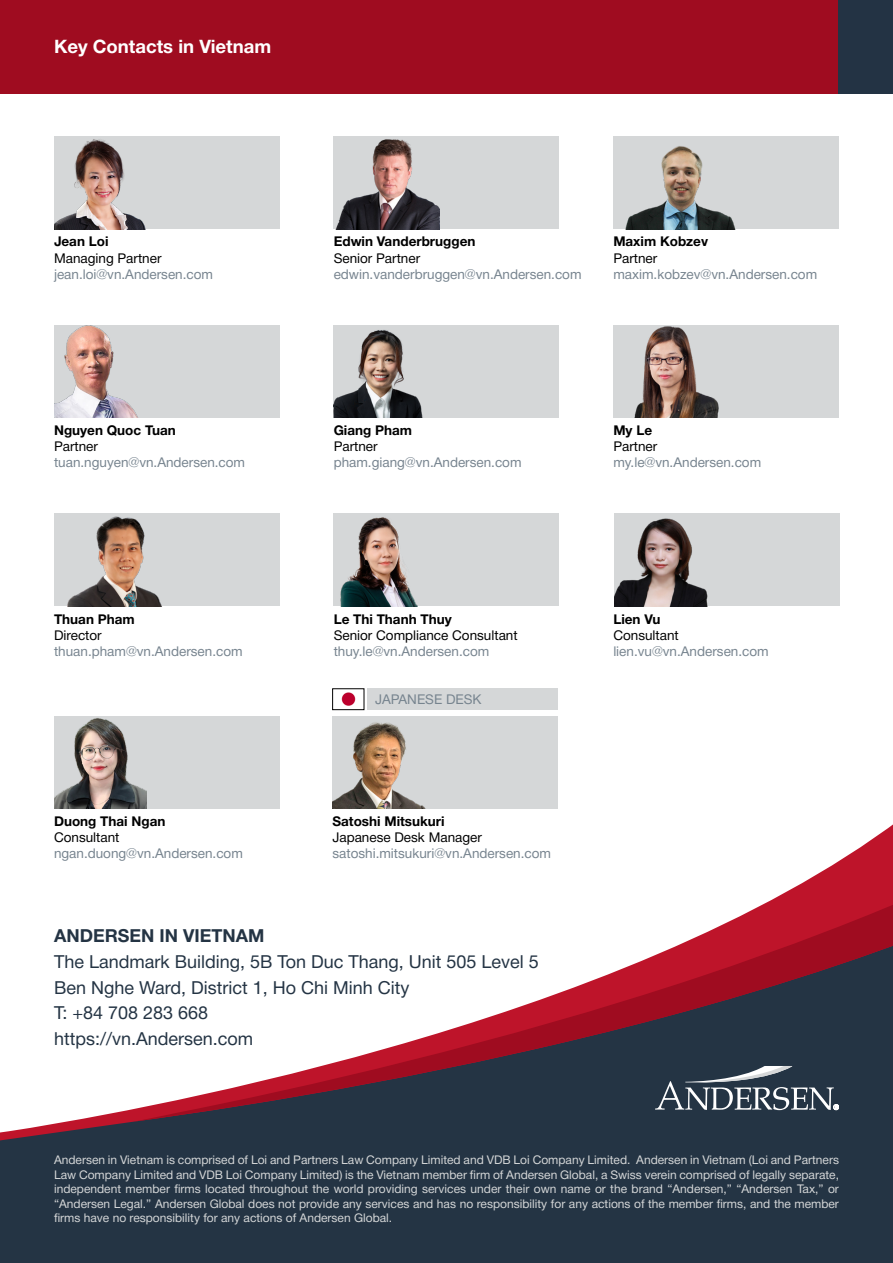
<style>
.page{position:relative;width:893px;height:1263px;background:#fff}
.page>*{position:absolute;margin:0;border:0;box-sizing:border-box;transform-origin:0 0}
.t1{font:700 18.6px "Helvetica Neue";color:#fff}
.t2{font:18px/25.5px "Helvetica Neue";color:#243444}
.t3{font:700 18px "Helvetica Neue";color:#243444}
.t4{font:13.5px "Helvetica Neue";color:#77848f}
.t5{font:13.5px "Helvetica Neue";color:#000}
.t6{font:700 13.5px "Helvetica Neue";color:#000}
.t7{font:12px/14.4px "Helvetica Neue";color:#d5d7d8;text-align:justify}
</style>
<div class="page">
<div style="left:1px;top:1142px;width:892px;height:121px;background:#243444"></div>
<svg style="left:1px;top:1114px;width:892px;height:28px;background:#383d4d"></svg>
<svg style="left:107px;top:824px;width:786px;height:298px"></svg>
<div style="left:0;top:0;width:839px;height:94px;background:#9f0c20"></div>
<div style="left:839px;top:0;width:54px;height:94px;background:#233344"></div>
<div style="left:334px;top:136px;width:225px;height:93px;background:#d5d7d8"></div>
<img style="left:336px;top:139px;width:104px;height:90px">
<div style="left:54px;top:136px;width:226px;height:93px;background:#d5d7d8"></div>
<img style="left:54px;top:139px;width:92px;height:90px">
<div style="left:613px;top:136px;width:226px;height:93px;background:#d5d7d8"></div>
<img style="left:625px;top:146px;width:111px;height:83px">
<div style="left:54px;top:325px;width:226px;height:93px;background:#d5d7d8"></div>
<img style="left:54px;top:325px;width:84px;height:93px">
<div style="left:334px;top:325px;width:225px;height:93px;background:#d5d7d8"></div>
<img style="left:334px;top:330px;width:89px;height:88px">
<div style="left:613px;top:325px;width:226px;height:93px;background:#d5d7d8"></div>
<img style="left:634px;top:326px;width:85px;height:92px">
<div style="left:614px;top:513px;width:226px;height:93px;background:#d5d7d8"></div>
<img style="left:614px;top:518px;width:93px;height:88px">
<div style="left:54px;top:513px;width:226px;height:93px;background:#d5d7d8"></div>
<img style="left:67px;top:516px;width:95px;height:90px">
<div style="left:334px;top:513px;width:225px;height:93px;background:#d5d7d8"></div>
<img style="left:340px;top:517px;width:78px;height:89px">
<svg style="left:655px;top:1066px;width:184px;height:44px;background:#4f5c69"></svg>
<img style="left:0;top:0;width:1px;height:1263px">
<div style="left:54px;top:716px;width:226px;height:93px;background:#d5d7d8"></div>
<img style="left:54px;top:718px;width:93px;height:91px">
<div style="left:368px;top:688px;width:190px;height:22px;background:#d5d7d8"></div>
<div style="left:332px;top:716px;width:226px;height:93px;background:#d5d7d8"></div>
<img style="left:332px;top:722px;width:93px;height:87px">
<img style="left:341px;top:692px;width:15px;height:14px">
<div style="left:332px;top:688px;width:32px;height:22px;border:1px solid #000"></div>
<h1 class="t1" style="left:54px;top:32px;width:219px">Key Contacts in Vietnam</h1>
<p class="t6" style="left:54px;top:231px;width:56px">Jean Loi</p>
<p class="t5" style="left:54px;top:248px;width:109px">Managing Partner</p>
<p class="t4" style="left:54px;top:264px;width:161px">jean.loi@vn.Andersen.com</p>
<p class="t6" style="left:54px;top:420px;width:123px">Nguyen Quoc Tuan</p>
<p class="t5" style="left:54px;top:437px;width:45px">Partner</p>
<p class="t4" style="left:54px;top:453px;width:193px">tuan.nguyen@vn.Andersen.com</p>
<p class="t6" style="left:334px;top:231px;width:143px">Edwin Vanderbruggen</p>
<p class="t5" style="left:334px;top:248px;width:88px">Senior Partner</p>
<p class="t4" style="left:334px;top:264px;width:249px">edwin.vanderbruggen@vn.Andersen.com</p>
<p class="t6" style="left:613px;top:231px;width:96px">Maxim Kobzev</p>
<p class="t5" style="left:613px;top:248px;width:45px">Partner</p>
<p class="t4" style="left:613px;top:264px;width:205px">maxim.kobzev@vn.Andersen.com</p>
<p class="t6" style="left:334px;top:420px;width:80px">Giang Pham</p>
<p class="t5" style="left:334px;top:437px;width:45px">Partner</p>
<p class="t4" style="left:334px;top:453px;width:189px">pham.giang@vn.Andersen.com</p>
<p class="t6" style="left:613px;top:420px;width:40px">My Le</p>
<p class="t5" style="left:613px;top:437px;width:45px">Partner</p>
<p class="t4" style="left:613px;top:453px;width:149px">my.le@vn.Andersen.com</p>
<p class="t6" style="left:54px;top:608px;width:82px">Thuan Pham</p>
<p class="t5" style="left:54px;top:625px;width:49px">Director</p>
<p class="t4" style="left:54px;top:641px;width:190px">thuan.pham@vn.Andersen.com</p>
<p class="t6" style="left:54px;top:810px;width:113px">Duong Thai Ngan</p>
<p class="t5" style="left:54px;top:827px;width:67px">Consultant</p>
<p class="t4" style="left:54px;top:844px;width:190px">ngan.duong@vn.Andersen.com</p>
<p class="t6" style="left:334px;top:608px;width:120px">Le Thi Thanh Thuy</p>
<p class="t5" style="left:334px;top:625px;width:186px">Senior Compliance Consultant</p>
<p class="t4" style="left:334px;top:641px;width:157px">thuy.le@vn.Andersen.com</p>
<p class="t4" style="left:375px;top:690px;width:108px">JAPANESE DESK</p>
<p class="t6" style="left:332px;top:810px;width:114px">Satoshi Mitsukuri</p>
<p class="t5" style="left:332px;top:827px;width:151px">Japanese Desk Manager</p>
<p class="t4" style="left:332px;top:844px;width:220px">satoshi.mitsukuri@vn.Andersen.com</p>
<h2 class="t3" style="left:54px;top:922px;width:212px">ANDERSEN IN VIETNAM</h2>
<h2 class="t2" style="left:54px;top:950px;width:486px">The Landmark Building, 5B Ton Duc Thang, Unit 505 Level 5<br>Ben Nghe Ward, District 1, Ho Chi Minh City<br>T: +84 708 283 668<br>https://vn.Andersen.com</h2>
<p class="t6" style="left:613px;top:608px;width:49px">Lien Vu</p>
<p class="t5" style="left:613px;top:625px;width:67px">Consultant</p>
<p class="t4" style="left:613px;top:641px;width:157px">lien.vu@vn.Andersen.com</p>
<p class="t7" style="left:54px;top:1154px;width:787px">Andersen in Vietnam is comprised of Loi and Partners Law Company Limited and VDB Loi Company Limited. Andersen in Vietnam (Loi and Partners Law Company Limited and VDB Loi Company Limited) is the Vietnam member firm of Andersen Global, a Swiss verein comprised of legally separate, independent member firms located throughout the world providing services under their own name or the brand “Andersen,” “Andersen Tax,” or “Andersen Legal.” Andersen Global does not provide any services and has no responsibility for any actions of the member firms, and the member firms have no responsibility for any actions of Andersen Global.</p>
</div>
